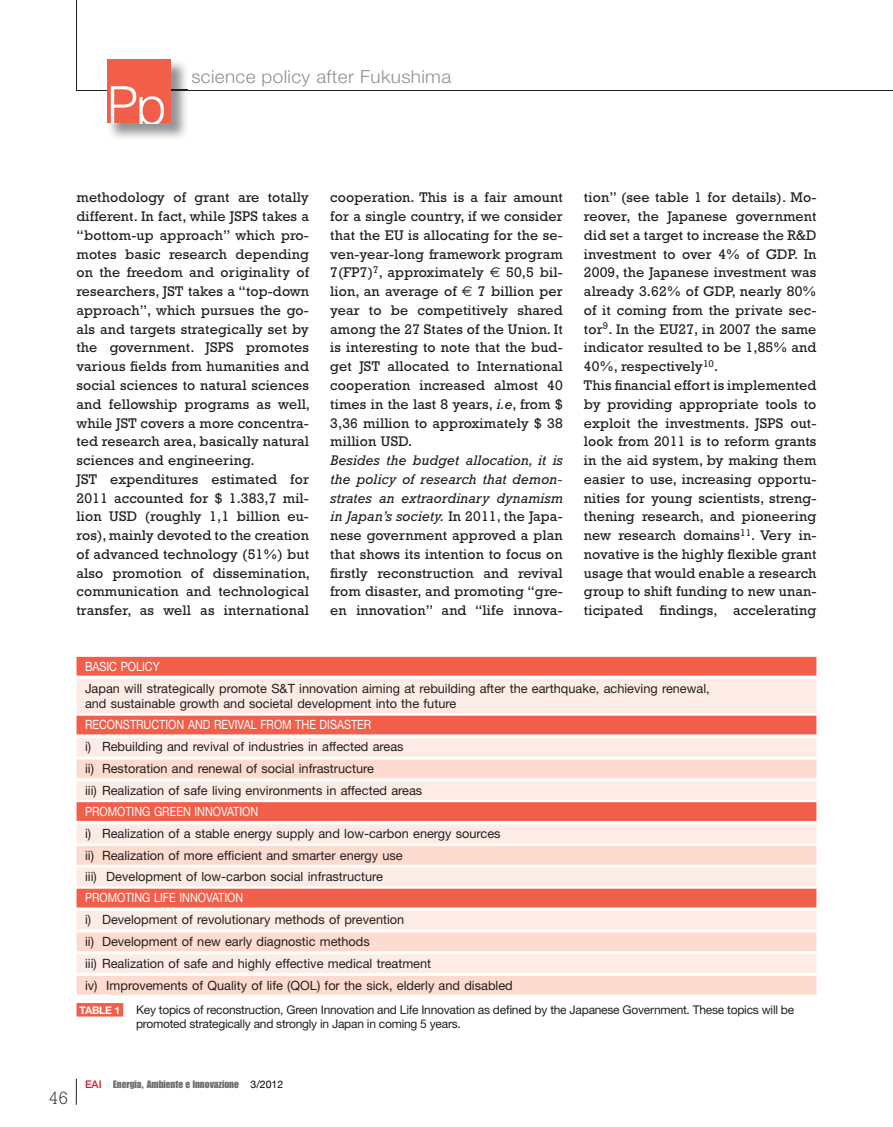
<style>
.page{position:relative;width:893px;height:1127px;background:#fff}
.page>*{position:absolute;margin:0;border:0;box-sizing:border-box;transform-origin:0 0}
.t1{font:300 18px "Helvetica Neue";letter-spacing:.02em;color:#8f9194;scale:1.05 1}
.t2{font:300 18px "Rockwell";color:#231f20}
.t3{font:14.25px/18.8px "Rockwell";letter-spacing:.01em;color:#231f20}
.t4{font:12.75px/21.8px "Helvetica Neue";color:#231f20}
.t5{font:12.75px "Helvetica Neue";color:#fff;scale:.85 1}
.t6{font:12px/14.2px "Helvetica Neue";letter-spacing:-.02em;color:#231f20}
.t7{font:10.5px "Impact";color:#6c6d70}
.t8{font:700 10.5px "Helvetica Neue";letter-spacing:-.02em;color:#fff}
.s1{font-family:"Euro Sans"}
.s2{font-style:italic}
.s3{font-family:"Helvetica Neue";font-weight:500;color:#d7162e}
.s4{font-family:"Helvetica Neue";color:#000002}
</style>
<div class="page">
<hr style="left:76px;top:0;width:1px;height:90px;background:#231f20">
<hr style="left:77px;top:90px;width:816px;height:1px;background:#231f20">
<img style="left:107px;top:59px;width:81px;height:79px">
<img style="left:107px;top:90px;width:81px;height:1px">
<div style="left:108px;top:60px;width:63px;height:63px;background:#f15e4a"></div>
<img style="left:110px;top:86px;width:54px;height:37px">
<svg style="left:76px;top:1079px;width:1px;height:26px"></svg>
<div style="left:77px;top:657px;width:739px;height:18px;background:#f15e4a"></div>
<div style="left:77px;top:679px;width:739px;height:19px;background:#fdece5"></div>
<div style="left:77px;top:695px;width:739px;height:18px;background:#fdece5"></div>
<div style="left:77px;top:716px;width:739px;height:18px;background:#f15e4a"></div>
<div style="left:77px;top:738px;width:739px;height:18px;background:#fdece5"></div>
<div style="left:77px;top:759px;width:739px;height:19px;background:#fddbce"></div>
<div style="left:77px;top:781px;width:739px;height:19px;background:#fdece5"></div>
<div style="left:77px;top:802px;width:739px;height:19px;background:#f15e4a"></div>
<div style="left:77px;top:824px;width:739px;height:19px;background:#fdece5"></div>
<div style="left:77px;top:846px;width:739px;height:19px;background:#fddbce"></div>
<div style="left:77px;top:868px;width:739px;height:18px;background:#fdece5"></div>
<div style="left:77px;top:889px;width:739px;height:18px;background:#f15e4a"></div>
<div style="left:77px;top:911px;width:739px;height:18px;background:#fdece5"></div>
<div style="left:77px;top:932px;width:739px;height:19px;background:#fddbce"></div>
<div style="left:77px;top:954px;width:739px;height:19px;background:#fdece5"></div>
<div style="left:77px;top:976px;width:739px;height:19px;background:#fddbce"></div>
<div style="left:77px;top:1003px;width:46px;height:13px;background:#f15e4a"></div>
<p class="t1" style="left:191px;top:70px;width:249px">science policy after Fukushima</p>
<p class="t3" style="left:77px;top:190px;width:235px">methodology of grant are totally different. In fact, while JSPS takes a “bottom-up approach” which pro&shy;motes basic research depending on the freedom and originality of researchers, JST takes a “top-down approach”, which pursues the go&shy;als and targets strategically set by the government. JSPS promotes various fields from humanities and social sciences to natural sciences and fellowship programs as well, while JST covers a more concentra&shy;ted research area, basically natural sciences and engineering.<br>JST expenditures estimated for 2011 accounted for $ 1.383,7 mil&shy;lion USD (roughly 1,1 billion eu&shy;ros), mainly devoted to the creation of advanced technology (51%) but also promotion of dissemination, communication and technological transfer, as well as international</p>
<p class="t3" style="left:330px;top:190px;width:234px;text-align:justify">cooperation. This is a fair amount for a single country, if we consider that the EU is allocating for the se&shy;ven-year-long framework program 7(FP7)<sup>7</sup>, approximately <span class="s1">€</span> 50,5 bil&shy;lion, an average of <span class="s1">€</span> 7 billion per year to be competitively shared among the 27 States of the Union. It is interesting to note that the bud&shy;get JST allocated to International cooperation increased almost 40 times in the last 8 years, <span class="s2">i.e</span>, from $ 3,36 million to approximately $ 38 million USD.</p>
<p class="t3" style="left:330px;top:452px;width:234px;text-align:justify"><span class="s2">Besides the budget allocation, it is the policy of research that demon&shy;strates an extraordinary dynamism in Japan’s society.</span> In 2011, the Japa&shy;nese government approved a plan that shows its intention to focus on firstly reconstruction and revival from disaster, and promoting “gre&shy;en innovation” and “life innova-</p>
<p class="t3" style="left:584px;top:190px;width:234px">tion” (see table 1 for details). Mo&shy;reover, the Japanese government did set a target to increase the R&amp;D investment to over 4% of GDP. In 2009, the Japanese investment was already 3.62% of GDP, nearly 80% of it coming from the private sec&shy;tor<sup>9</sup>. In the EU27, in 2007 the same indicator resulted to be 1,85% and 40%, respectively<sup>10</sup>.<br>This financial effort is implemented by providing appropriate tools to exploit the investments. JSPS out&shy;look from 2011 is to reform grants in the aid system, by making them easier to use, increasing opportu&shy;nities for young scientists, streng&shy;thening research, and pioneering new research domains<sup>11</sup>. Very in&shy;novative is the highly flexible grant usage that would enable a research group to shift funding to new unan&shy;ticipated findings, accelerating</p>
<p class="t5" style="left:85px;top:661px;width:89px">BASIC POLICY</p>
<p class="t4" style="left:85px;top:681px;width:626px;line-height:15.8px">Japan will strategically promote S&amp;T innovation aiming at rebuilding after the earthquake, achieving renewal, and sustainable growth and societal development into the future</p>
<p class="t5" style="left:85px;top:720px;width:338px">RECONSTRUCTION AND REVIVAL FROM THE DISASTER</p>
<p class="t4" style="left:85px;top:737px;width:339px">i) Rebuilding and revival of industries in affected areas<br>ii) Restoration and renewal of social infrastructure<br>iii) Realization of safe living environments in affected areas</p>
<p class="t5" style="left:85px;top:807px;width:205px">PROMOTING GREEN INNOVATION</p>
<p class="t4" style="left:85px;top:824px;width:417px">i) Realization of a stable energy supply and low-carbon energy sources ii) Realization of more efficient and smarter energy use<br>iii) Development of low-carbon social infrastructure</p>
<p class="t5" style="left:85px;top:893px;width:188px">PROMOTING LIFE INNOVATION</p>
<p class="t4" style="left:85px;top:910px;width:429px">i) Development of revolutionary methods of prevention<br>ii) Development of new early diagnostic methods<br>iii) Realization of safe and highly effective medical treatment<br>iv) Improvements of Quality of life (QOL) for the sick, elderly and disabled</p>
<p class="t8" style="left:80px;top:1006px;width:42px">TABLE 1</p>
<p class="t6" style="left:136px;top:1003px;width:660px">Key topics of reconstruction, Green Innovation and Life Innovation as defined by the Japanese Government. These topics will be promoted strategically and strongly in Japan in coming 5 years.</p>
<p class="t2" style="left:49px;top:1091px;width:21px">46</p>
<p class="t7" style="left:85px;top:1080px;width:200px"><span class="s3">EAI</span> Energia, Ambiente e Innovazione <span class="s4">3/2012</span></p>
</div>
